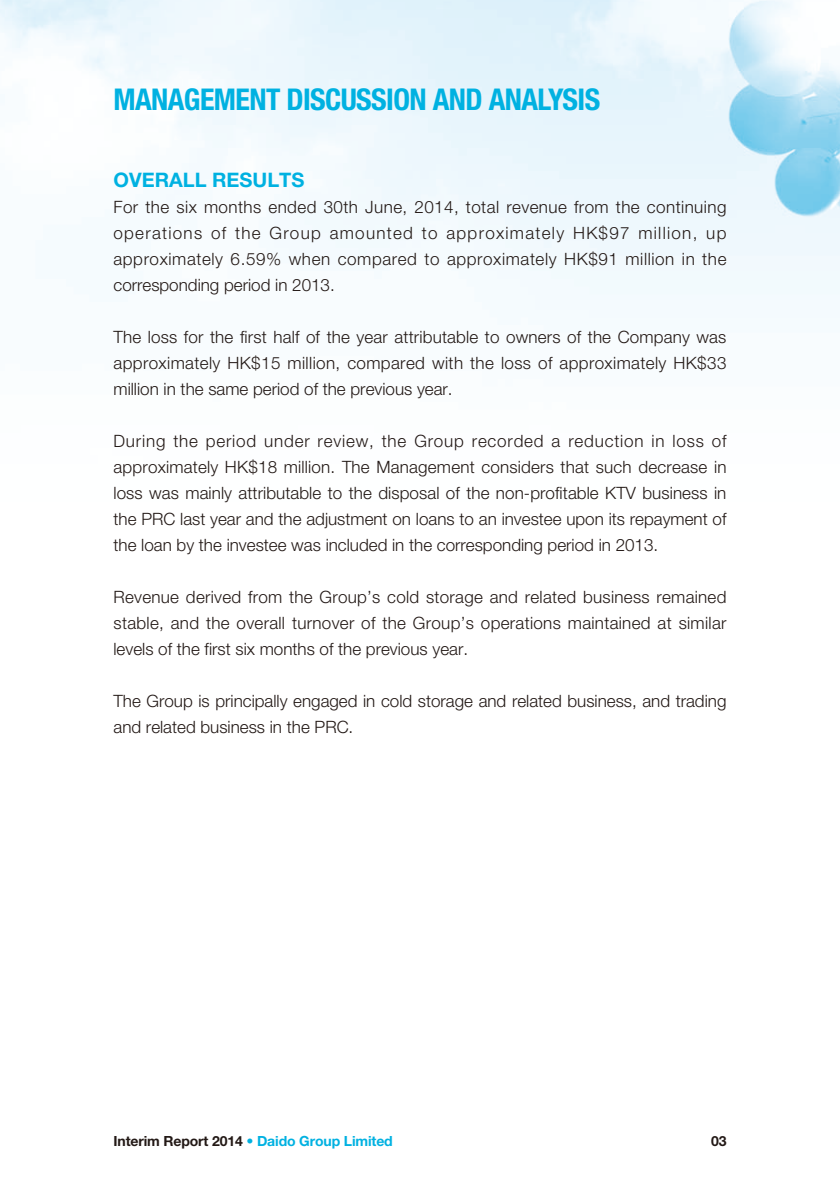
<style>
.page{position:relative;width:840px;height:1191px;background:#fff}
.page>*{position:absolute;margin:0;border:0;box-sizing:border-box;transform-origin:0 0}
.t1{font:700 condensed 30px "Helvetica Neue LT Std";letter-spacing:-.02em;color:#00b1e1}
.t2{font:700 20px "Helvetica Neue LT Std";color:#00b1e1}
.t3{font:300 17px/26px "Helvetica Neue LT Std";color:#231916;text-align:justify}
.t4{font:700 14px "Helvetica Neue LT Std";letter-spacing:-.01em;color:#00b1e1}
.t5{font:700 14px "Helvetica Neue LT Std";color:#231916}
.s1{color:#231916}
</style>
<div class="page">
<img style="left:0;top:0;width:839px;height:318px">
<p class="t1" style="left:113px;top:88px;width:488px">MANAGEMENT DISCUSSION AND ANALYSIS</p>
<p class="t2" style="left:113px;top:172px;width:192px">OVERALL RESULTS</p>
<p class="t3" style="left:113px;top:196px;width:614px">For the six months ended 30th June, 2014, total revenue from the continuing operations of the Group amounted to approximately HK$97 million, up approximately 6.59% when compared to approximately HK$91 million in the corresponding period in 2013.</p>
<p class="t3" style="left:113px;top:326px;width:614px">The loss for the first half of the year attributable to owners of the Company was approximately HK$15 million, compared with the loss of approximately HK$33 million in the same period of the previous year.</p>
<p class="t3" style="left:113px;top:430px;width:614px">During the period under review, the Group recorded a reduction in loss of approximately HK$18 million. The Management considers that such decrease in loss was mainly attributable to the disposal of the non-profitable KTV business in the PRC last year and the adjustment on loans to an investee upon its repayment of the loan by the investee was included in the corresponding period in 2013.</p>
<p class="t3" style="left:113px;top:586px;width:614px">Revenue derived from the Group’s cold storage and related business remained stable, and the overall turnover of the Group’s operations maintained at similar levels of the first six months of the previous year.</p>
<p class="t3" style="left:113px;top:690px;width:614px">The Group is principally engaged in cold storage and related business, and trading and related business in the PRC.</p>
<p class="t4" style="left:113px;top:1135px;width:281px"><span class="s1">Interim Report 2014</span> • Daido Group Limited</p>
<p class="t5" style="left:710px;top:1135px;width:17px">03</p>
</div>
